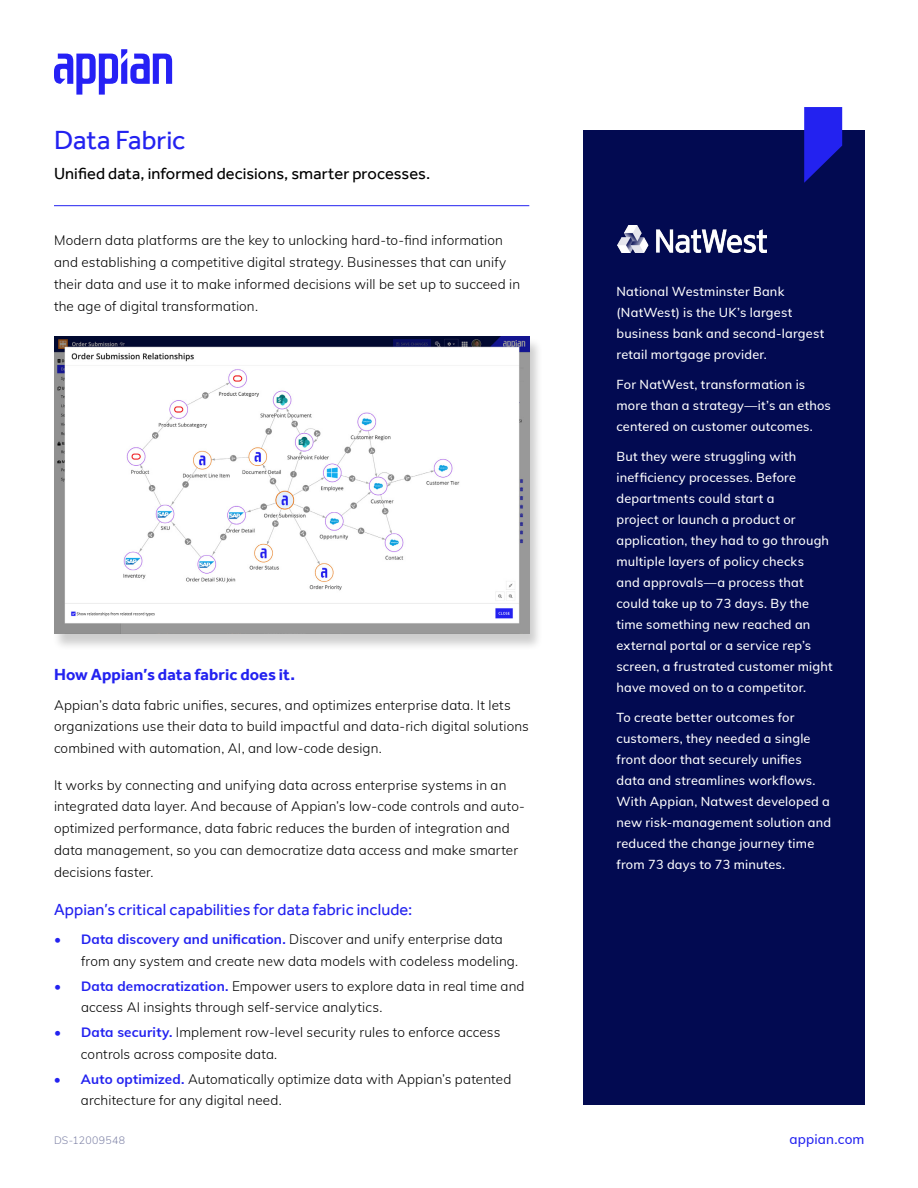
<style>
.page{position:relative;width:918px;height:1188px;background:#fff}
.page>*{position:absolute;margin:0;border:0;box-sizing:border-box;transform-origin:0 0}
.t1{font:27px "Effra";color:#2322f0}
.t2{font:16.5px "Effra";letter-spacing:.005em;color:#2322f0}
.t3{font:16.5px "Effra";letter-spacing:.005em;color:#000}
.t4{font:700 16.5px "Effra";letter-spacing:.005em;color:#2322f0}
.t5{font:300 13.5px/21.8px "Mulish";letter-spacing:.01em;color:#000}
.t6{font:500 13.5px "Mulish";letter-spacing:.01em;color:#2322f0}
.t7{font:500 12.75px/21px "Mulish";letter-spacing:.015em;color:#fff}
.t8{font:300 10.5px "Mulish";letter-spacing:.03em;color:#8185a8}
.s1{color:#2322f0}
.s2{font-weight:700;color:#2322f0}
</style>
<div class="page">
<svg style="left:54px;top:49px;width:118px;height:46px"></svg>
<div style="left:583px;top:130px;width:282px;height:976px;background:#020a51"></div>
<svg style="left:804px;top:107px;width:38px;height:76px"></svg>
<hr style="left:54px;top:205px;width:475px;height:1px;background:#2322f0">
<div style="left:52px;top:337px;width:492px;height:314px;background:#000;opacity:.2"></div>
<img style="left:54px;top:337px;width:475px;height:297px">
<img style="left:617px;top:225px;width:149px;height:27px">
<h1 class="t1" style="left:54px;top:123px;width:133px">Data Fabric</h1>
<p class="t3" style="left:54px;top:163px;width:378px">Unified data, informed decisions, smarter processes.</p>
<p class="t5" style="left:54px;top:229px;width:468px">Modern data platforms are the key to unlocking hard-to-find information and establishing a competitive digital strategy. Businesses that can unify their data and use it to make informed decisions will be set up to succeed in the age of digital transformation.</p>
<p class="t4" style="left:54px;top:665px;width:243px">How Appian’s data fabric does it.</p>
<p class="t5" style="left:54px;top:693px;width:476px">Appian’s data fabric unifies, secures, and optimizes enterprise data. It lets organizations use their data to build impactful and data-rich digital solutions combined with automation, AI, and low-code design.</p>
<p class="t5" style="left:54px;top:773px;width:473px">It works by connecting and unifying data across enterprise systems in an integrated data layer. And because of Appian’s low-code controls and auto&shy;optimized performance, data fabric reduces the burden of integration and data management, so you can democratize data access and make smarter decisions faster.</p>
<p class="t2" style="left:54px;top:900px;width:360px">Appian’s critical capabilities for data fabric include:</p>
<p class="t5" style="left:81px;top:928px;width:439px;text-indent:-27px"><span class="s1">•</span> <span class="s2">Data discovery and unification.</span> Discover and unify enterprise data from any system and create new data models with codeless modeling.</p>
<p class="t5" style="left:81px;top:974px;width:445px;text-indent:-27px"><span class="s1">•</span> <span class="s2">Data democratization.</span> Empower users to explore data in real time and access AI insights through self-service analytics.</p>
<p class="t5" style="left:81px;top:1021px;width:421px;text-indent:-27px"><span class="s1">•</span> <span class="s2">Data security.</span> Implement row-level security rules to enforce access controls across composite data.</p>
<p class="t5" style="left:81px;top:1067px;width:432px;text-indent:-27px"><span class="s1">•</span> <span class="s2">Auto optimized.</span> Automatically optimize data with Appian’s patented architecture for any digital need.</p>
<p class="t7" style="left:616px;top:281px;width:209px">National Westminster Bank (NatWest) is the UK’s largest business bank and second-largest retail mortgage provider.</p>
<p class="t7" style="left:616px;top:374px;width:216px">For NatWest, transformation is more than a strategy—it’s an ethos centered on customer outcomes.</p>
<p class="t7" style="left:616px;top:446px;width:218px">But they were struggling with inefficiency processes. Before departments could start a<br>project or launch a product or application, they had to go through multiple layers of policy checks<br>and approvals—a process that could take up to 73 days. By the time something new reached an external portal or a service rep’s screen, a frustrated customer might have moved on to a competitor.</p>
<p class="t7" style="left:616px;top:707px;width:216px">To create better outcomes for customers, they needed a single front door that securely unifies data and streamlines workflows.<br>With Appian, Natwest developed a new risk-management solution and reduced the change journey time from 73 days to 73 minutes.</p>
<p class="t8" style="left:54px;top:1133px;width:73px">DS-12009548</p>
<p class="t6" style="left:790px;top:1129px;width:77px">appian.com</p>
</div>
